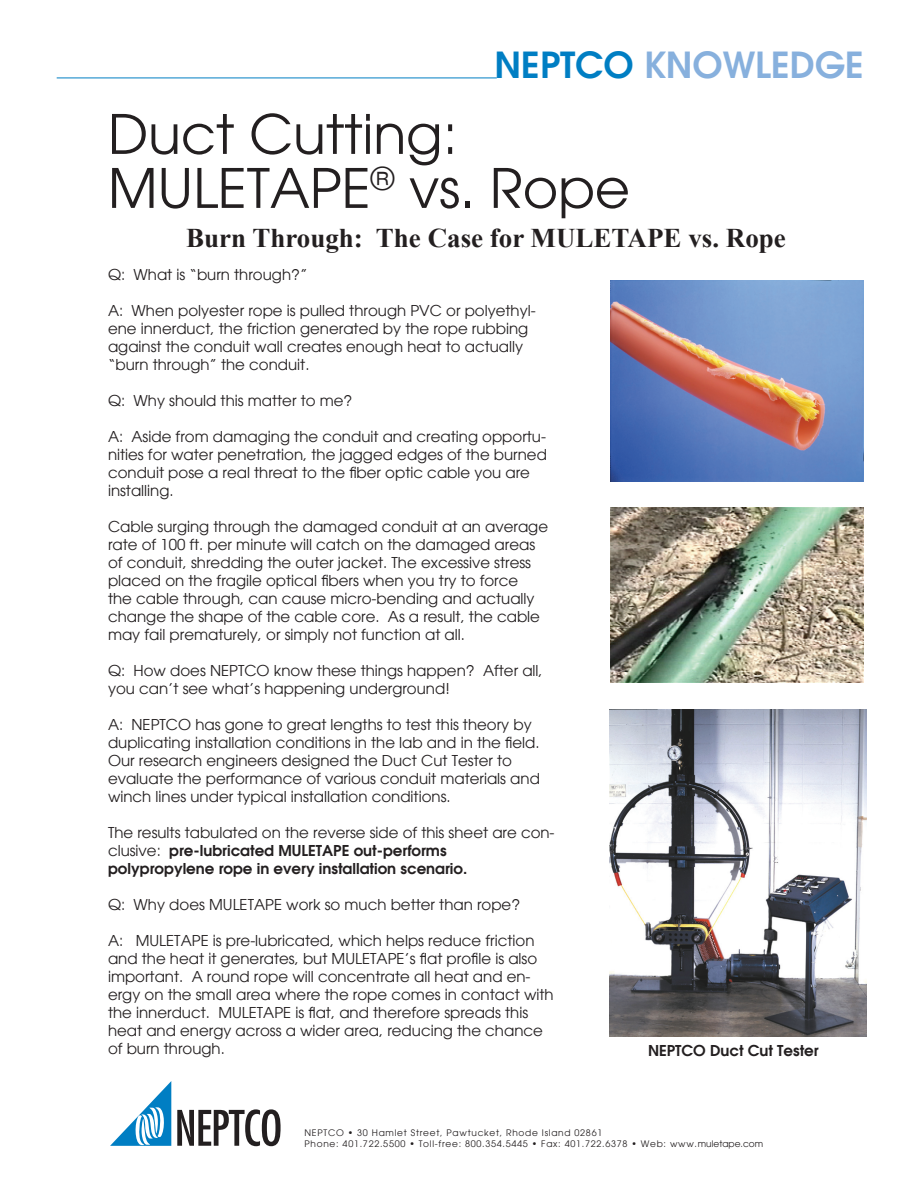
<style>
.page{position:relative;width:918px;height:1188px;background:#fff}
.page>*{position:absolute;margin:0;border:0;box-sizing:border-box;transform-origin:0 0}
.t1{font:54px/54px "Avant Garde";color:#231f20}
.t2{font:600 36px "Avant Garde";color:#87b0dd}
.t3{font:700 27px "Times New Roman";color:#231f20}
.t4{font:15px/18px "Avant Garde";color:#231f20}
.t5{font:600 15px/18px "Avant Garde";color:#231f20}
.t6{font:9px/10.8px "Avant Garde";letter-spacing:.08em;color:#231f20}
.s1{color:#007ec3}
.s2{font-weight:400}
</style>
<div class="page">
<hr style="left:57px;top:78px;width:440px;height:1px;background:#007ec3">
<svg style="left:177px;top:1109px;width:104px;height:37px"></svg>
<svg style="left:110px;top:1081px;width:61px;height:65px"></svg>
<img style="left:610px;top:281px;width:254px;height:201px">
<img style="left:610px;top:507px;width:254px;height:176px">
<img style="left:609px;top:710px;width:258px;height:326px">
<h2 class="t2" style="left:495px;top:41px;width:371px"><span class="s1">NEPTCO</span> KNOWLEDGE</h2>
<h1 class="t1" style="left:108px;top:108px;width:524px">Duct Cutting:<br>MULETAPE<sup>®</sup> vs. Rope</h1>
<h3 class="t3" style="left:186px;top:219px;width:601px">Burn Through: The Case for MULETAPE vs. Rope</h3>
<p class="t4" style="left:108px;top:265px;width:201px">Q: What is “burn through?”</p>
<p class="t4" style="left:108px;top:301px;width:429px">A: When polyester rope is pulled through PVC or polyethyl&shy;ene innerduct, the friction generated by the rope rubbing against the conduit wall creates enough heat to actually “burn through” the conduit.</p>
<p class="t4" style="left:108px;top:391px;width:246px">Q: Why should this matter to me?</p>
<p class="t4" style="left:108px;top:427px;width:440px">A: Aside from damaging the conduit and creating opportu&shy;nities for water penetration, the jagged edges of the burned conduit pose a real threat to the fiber optic cable you are installing.</p>
<p class="t4" style="left:108px;top:517px;width:442px">Cable surging through the damaged conduit at an average rate of 100 ft. per minute will catch on the damaged areas of conduit, shredding the outer jacket. The excessive stress placed on the fragile optical fibers when you try to force<br>the cable through, can cause micro-bending and actually change the shape of the cable core. As a result, the cable may fail prematurely, or simply not function at all.</p>
<p class="t4" style="left:108px;top:661px;width:436px">Q: How does NEPTCO know these things happen? After all, you can’t see what’s happening underground!</p>
<p class="t4" style="left:108px;top:715px;width:433px">A: NEPTCO has gone to great lengths to test this theory by duplicating installation conditions in the lab and in the field.<br>Our research engineers designed the Duct Cut Tester to evaluate the performance of various conduit materials and winch lines under typical installation conditions.</p>
<p class="t5" style="left:108px;top:823px;width:448px"><span class="s2">The results tabulated on the reverse side of this sheet are con&shy;clusive:</span> pre-lubricated MULETAPE out-performs polypropylene rope in every installation scenario.</p>
<p class="t4" style="left:108px;top:895px;width:414px">Q: Why does MULETAPE work so much better than rope?</p>
<p class="t4" style="left:108px;top:931px;width:447px">A: MULETAPE is pre-lubricated, which helps reduce friction and the heat it generates, but MULETAPE’s flat profile is also important. A round rope will concentrate all heat and en&shy;ergy on the small area where the rope comes in contact with the innerduct. MULETAPE is flat, and therefore spreads this heat and energy across a wider area, reducing the chance of burn through.</p>
<p class="t5" style="left:648px;top:1042px;width:172px">NEPTCO Duct Cut Tester</p>
<p class="t6" style="left:305px;top:1128px;width:460px">NEPTCO • 30 Hamlet Street, Pawtucket, Rhode Island 02861<br>Phone: 401.722.5500 • Toll-free: 800.354.5445 • Fax: 401.722.6378 • Web: www.muletape.com</p>
</div>
